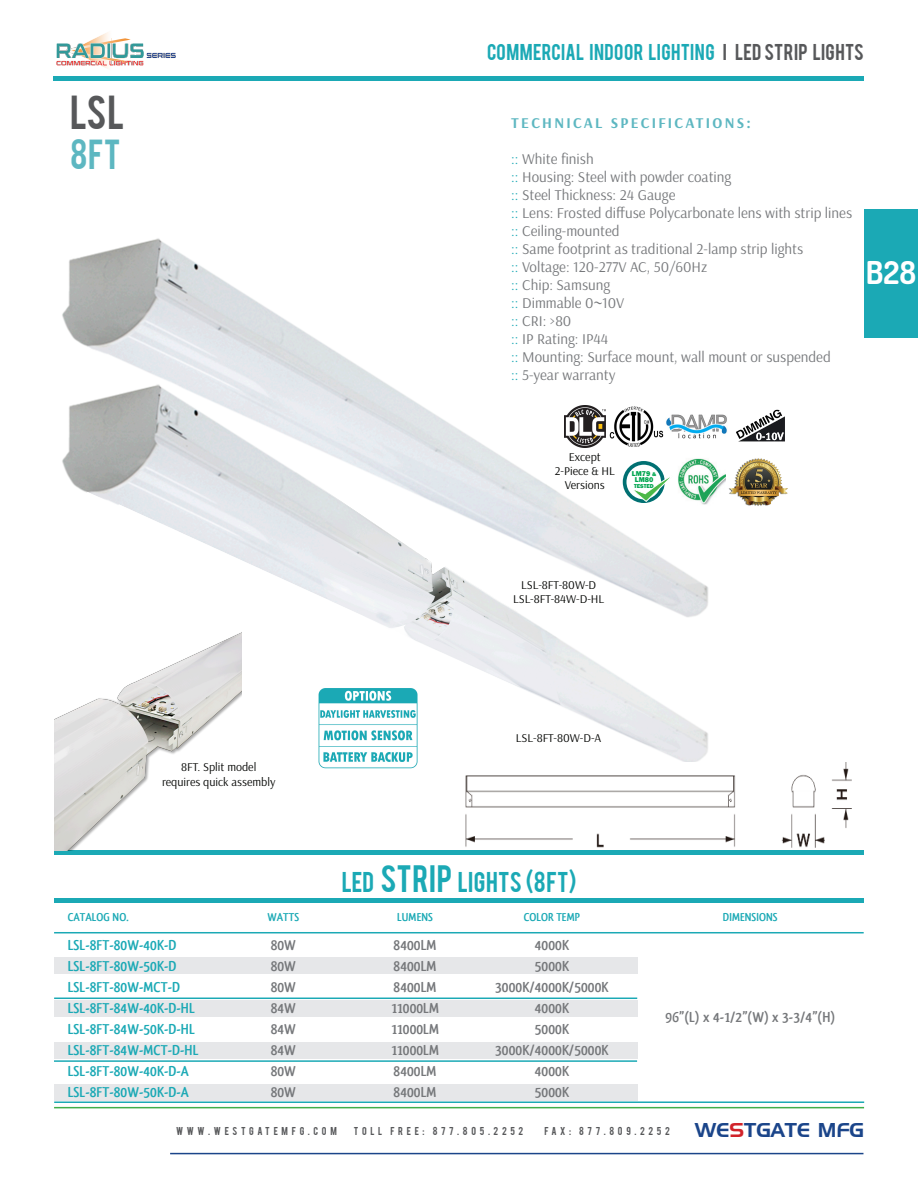
<style>
.page{position:relative;width:918px;height:1188px;background:#fff}
.page>*{position:absolute;margin:0;border:0;box-sizing:border-box;transform-origin:0 0}
.t1{font:37.5px "Bebas";color:#57585a}
.t2{font:33px "Bebas";color:#5db7c1}
.t3{font:700 31.5px "Dosis";color:#fff}
.t4{font:22.5px "Bebas";color:#1ba9b5}
.t5{font:19.5px "Handel Gothic";color:#1b458a}
.t6{font:18px "Bebas";letter-spacing:.02em;color:#1ba9b5}
.bullet-conent{font:15px "Arsenal";color:#76787b}
.t7{font:700 15px "Qlassik";color:#76787b}
.t8{font:700 15px "Qlassik";color:#1ba9b5}
.bullet-conent-2{font:700 15px "Arsenal";letter-spacing:.15em;color:#5db7c1}
.t9{font:12px/14.4px "Arsenal";color:#040503;text-align:center}
.t10{font:700 12px "Qlassik";color:#1ba9b5}
.t11{font:9px "Bebas";letter-spacing:.4em;color:#57585a}
.bullet-conent-3{font:800 7.2px "Franklin Gothic";color:#00a54f}
.bullet-conent-4{font:800 5.85px "Franklin Gothic";color:#00a54f}
.s1{color:#57585a}
.s2{color:#1ba9b5}
.s3{font-size:5.55px}
.s4{font-size:30px}
.s5{color:#d1232a}
</style>
<div class="page">
<hr style="left:54px;top:77px;width:810px;height:4px;background:#1ba9b5">
<img style="left:56px;top:32px;width:120px;height:37px">
<div style="left:54px;top:957px;width:583px;height:17px;background:#e6e7e9"></div>
<div style="left:54px;top:1001px;width:583px;height:16px;background:#e6e7e9"></div>
<div style="left:54px;top:1042px;width:583px;height:17px;background:#e6e7e9"></div>
<div style="left:54px;top:1084px;width:583px;height:16px;background:#e6e7e9"></div>
<hr style="left:54px;top:932px;width:810px;height:1px;background:#1ba9b5">
<div style="left:54px;top:898px;width:810px;height:5px;background:#1ba9b5"></div>
<div style="left:54px;top:850px;width:810px;height:5px;background:#1ba9b5"></div>
<hr style="left:54px;top:1101px;width:810px;height:2px;background:#1ba9b5">
<hr style="left:54px;top:998px;width:583px;height:1px;background:#1ba9b5">
<hr style="left:54px;top:1060px;width:583px;height:2px;background:#1ba9b5">
<img style="left:715px;top:467px;width:11px;height:26px">
<img style="left:736px;top:409px;width:49px;height:33px">
<img style="left:729px;top:458px;width:59px;height:48px">
<img style="left:715px;top:415px;width:12px;height:23px">
<hr style="left:54px;top:1107px;width:810px;height:1px;background:#40ae49">
<hr style="left:170px;top:1153px;width:693px;height:1px;background:#1b458a">
<div style="left:864px;top:209px;width:54px;height:128px;background:#1ba9b5"></div>
<img style="left:62px;top:238px;width:315px;height:140px">
<img style="left:62px;top:378px;width:653px;height:384px">
<img style="left:54px;top:611px;width:187px;height:239px">
<img style="left:465px;top:763px;width:387px;height:85px">
<img style="left:318px;top:687px;width:101px;height:82px">
<img style="left:609px;top:407px;width:55px;height:40px">
<p class="t1" style="left:70px;top:85px;width:56px">LSL</p>
<p class="t2" style="left:70px;top:130px;width:52px">8FT</p>
<p class="t9" style="left:181px;top:760px;width:77px">8FT. Split model</p>
<p class="t9" style="left:162px;top:775px;width:115px">requires quick assembly</p>
<p class="t6" style="left:487px;top:39px;width:378px">COMMERCIAL INDOOR LIGHTING <span class="s1">I LED STRIP LIGHTS</span></p>
<p class="bullet-conent-2" style="left:511px;top:114px;width:241px">TECHNICAL SPECIFICATIONS:</p>
<p class="bullet-conent" style="left:511px;top:150px;width:84px"><span class="s2">::</span> White finish</p>
<p class="bullet-conent" style="left:511px;top:168px;width:222px"><span class="s2">::</span> Housing: Steel with powder coating</p>
<p class="bullet-conent" style="left:511px;top:186px;width:166px"><span class="s2">::</span> Steel Thickness: 24 Gauge</p>
<p class="bullet-conent" style="left:511px;top:204px;width:342px"><span class="s2">::</span> Lens: Frosted diffuse Polycarbonate lens with strip lines</p>
<p class="bullet-conent" style="left:511px;top:222px;width:110px"><span class="s2">::</span> Ceiling-mounted</p>
<p class="bullet-conent" style="left:511px;top:240px;width:293px"><span class="s2">::</span> Same footprint as traditional 2-lamp strip lights</p>
<p class="bullet-conent" style="left:511px;top:258px;width:198px"><span class="s2">::</span> Voltage: 120-277V AC, 50/60Hz</p>
<p class="bullet-conent" style="left:511px;top:276px;width:100px"><span class="s2">::</span> Chip: Samsung</p>
<p class="bullet-conent" style="left:511px;top:294px;width:115px"><span class="s2">::</span> Dimmable 0~10V</p>
<p class="bullet-conent" style="left:511px;top:312px;width:62px"><span class="s2">::</span> CRI: &gt;80</p>
<p class="bullet-conent" style="left:511px;top:330px;width:99px"><span class="s2">::</span> IP Rating: IP44</p>
<p class="bullet-conent" style="left:511px;top:348px;width:321px"><span class="s2">::</span> Mounting: Surface mount, wall mount or suspended</p>
<p class="bullet-conent" style="left:511px;top:366px;width:106px"><span class="s2">::</span> 5-year warranty</p>
<p class="t3" style="left:866px;top:252px;width:52px">B28</p>
<p class="t9" style="left:569px;top:450px;width:34px">Except</p>
<p class="t9" style="left:555px;top:464px;width:61px">2-Piece &amp; HL<br>Versions</p>
<p class="bullet-conent-3" style="left:632px;top:469px;width:26px">LM79 <span class="s3">&amp;</span></p>
<p class="bullet-conent-3" style="left:635px;top:475px;width:20px">LM80</p>
<p class="bullet-conent-4" style="left:634px;top:482px;width:21px">TESTED</p>
<p class="t9" style="left:521px;top:577px;width:77px">LSL-8FT-80W-D</p>
<p class="t9" style="left:513px;top:592px;width:93px">LSL-8FT-84W-D-HL</p>
<p class="t9" style="left:516px;top:731px;width:87px">LSL-8FT-80W-D-A</p>
<p class="t4" style="left:342px;top:866px;width:236px">LED <span class="s4">STRIP</span> LIGHTS (8FT)</p>
<p class="t10" style="left:68px;top:910px;width:62px">CATALOG NO.</p>
<p class="t10" style="left:267px;top:910px;width:33px">WATTS</p>
<p class="t10" style="left:397px;top:910px;width:37px">LUMENS</p>
<p class="t10" style="left:524px;top:910px;width:58px">COLOR TEMP</p>
<p class="t10" style="left:723px;top:910px;width:56px">DIMENSIONS</p>
<p class="t7" style="left:271px;top:937px;width:27px">80W</p>
<p class="t7" style="left:271px;top:958px;width:27px">80W</p>
<p class="t7" style="left:271px;top:979px;width:27px">80W</p>
<p class="t7" style="left:271px;top:1000px;width:27px">84W</p>
<p class="t7" style="left:271px;top:1021px;width:27px">84W</p>
<p class="t7" style="left:271px;top:1042px;width:27px">84W</p>
<p class="t7" style="left:271px;top:1063px;width:27px">80W</p>
<p class="t7" style="left:271px;top:1084px;width:27px">80W</p>
<p class="t8" style="left:68px;top:937px;width:110px">LSL-8FT-80W-40K-D</p>
<p class="t8" style="left:68px;top:958px;width:110px">LSL-8FT-80W-50K-D</p>
<p class="t8" style="left:68px;top:979px;width:114px">LSL-8FT-80W-MCT-D</p>
<p class="t8" style="left:68px;top:1000px;width:129px">LSL-8FT-84W-40K-D-HL</p>
<p class="t8" style="left:68px;top:1021px;width:129px">LSL-8FT-84W-50K-D-HL</p>
<p class="t8" style="left:68px;top:1042px;width:132px">LSL-8FT-84W-MCT-D-HL</p>
<p class="t8" style="left:68px;top:1063px;width:123px">LSL-8FT-80W-40K-D-A</p>
<p class="t8" style="left:68px;top:1084px;width:123px">LSL-8FT-80W-50K-D-A</p>
<p class="t7" style="left:394px;top:937px;width:45px">8400LM</p>
<p class="t7" style="left:394px;top:958px;width:45px">8400LM</p>
<p class="t7" style="left:394px;top:979px;width:45px">8400LM</p>
<p class="t7" style="left:391px;top:1000px;width:50px">11000LM</p>
<p class="t7" style="left:391px;top:1021px;width:50px">11000LM</p>
<p class="t7" style="left:391px;top:1042px;width:50px">11000LM</p>
<p class="t7" style="left:394px;top:1063px;width:45px">8400LM</p>
<p class="t7" style="left:394px;top:1084px;width:45px">8400LM</p>
<p class="t7" style="left:535px;top:937px;width:36px">4000K</p>
<p class="t7" style="left:535px;top:958px;width:36px">5000K</p>
<p class="t7" style="left:495px;top:979px;width:115px">3000K/4000K/5000K</p>
<p class="t7" style="left:535px;top:1000px;width:36px">4000K</p>
<p class="t7" style="left:535px;top:1021px;width:36px">5000K</p>
<p class="t7" style="left:495px;top:1042px;width:115px">3000K/4000K/5000K</p>
<p class="t7" style="left:535px;top:1063px;width:36px">4000K</p>
<p class="t7" style="left:535px;top:1084px;width:36px">5000K</p>
<p class="t7" style="left:666px;top:1008px;width:171px">96”(L) x 4-1/2”(W) x 3-3/4”(H)</p>
<p class="t11" style="left:176px;top:1124px;width:162px">WWW.WESTGATEMFG.COM</p>
<p class="t11" style="left:354px;top:1124px;width:171px">TOLL FREE: 877.805.2252</p>
<p class="t11" style="left:545px;top:1124px;width:127px">FAX: 877.809.2252</p>
<p class="t5" style="left:695px;top:1121px;width:171px">WE<span class="s5">S</span>TGATE MFG</p>
</div>
